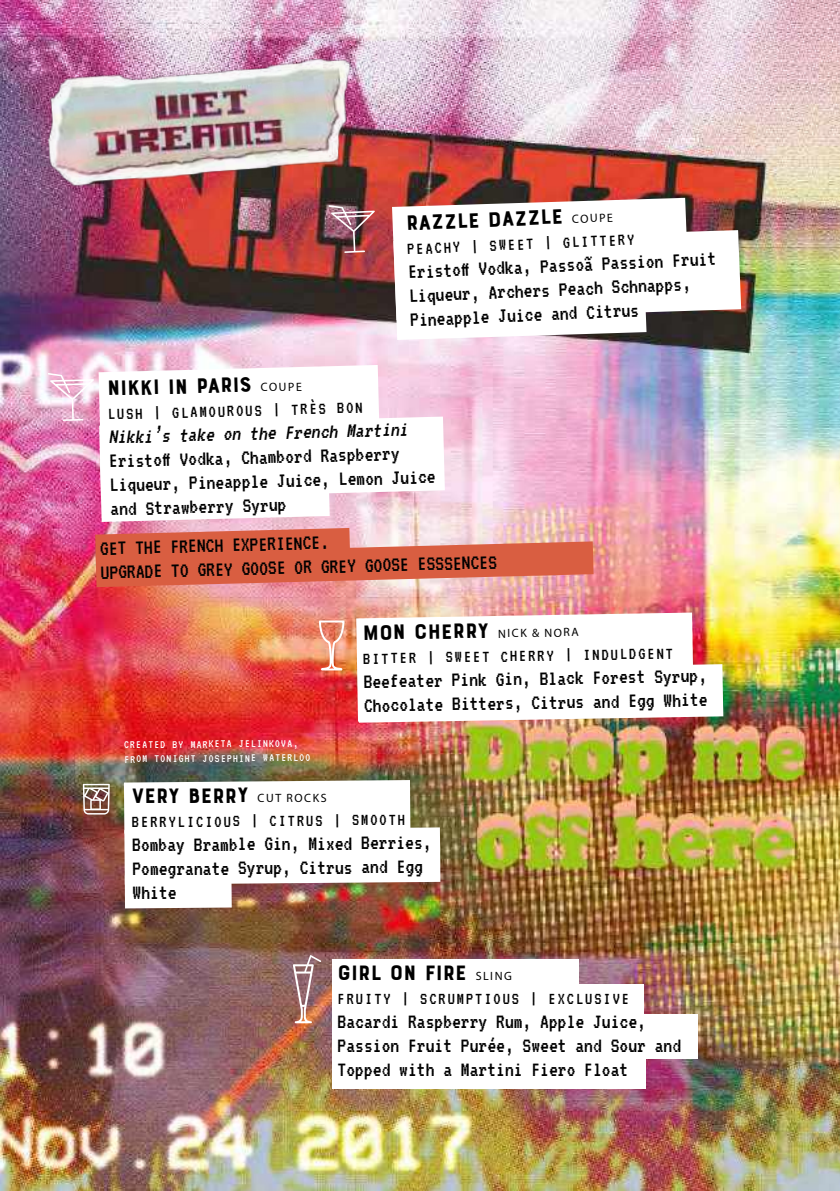
<style>
.page{position:relative;width:840px;height:1191px;background:#fff}
.page>*{position:absolute;margin:0;border:0;box-sizing:border-box;transform-origin:0 0}
.t1{font:22px/24.2px "VT323";color:#000}
.t2{font:22px "Bourton Base";color:#000}
.t3{font:italic 22px "VT323";color:#000}
.t4{font:18px "VT323";letter-spacing:.11em;color:#000}
.t5{font:12px/14.4px "VT323";color:#fff}
.t6{font:12px "Myriad Pro";color:#000}
.s1{font-family:"Myriad Pro";font-size:12px}
</style>
<div class="page">
<img style="left:0;top:0;width:839px;height:1191px">
<svg style="left:95px;top:528px;width:498px;height:59px;background:#df7864"></svg>
<svg style="left:48px;top:365px;width:396px;height:157px"></svg>
<svg style="left:392px;top:198px;width:348px;height:142px"></svg>
<svg style="left:356px;top:612px;width:366px;height:110px"></svg>
<svg style="left:124px;top:780px;width:316px;height:128px"></svg>
<div style="left:332px;top:959px;width:246px;height:70px;background:#fff"></div>
<div style="left:332px;top:984px;width:311px;height:70px;background:#fff"></div>
<div style="left:331px;top:1014px;width:366px;height:45px;background:#fff"></div>
<div style="left:332px;top:1044px;width:313px;height:44px;background:#fff"></div>
<img style="left:4px;top:0;width:394px;height:319px">
<svg style="left:83px;top:784px;width:27px;height:30px"></svg>
<svg style="left:292px;top:955px;width:29px;height:68px;background:#ad837f"></svg>
<svg style="left:318px;top:614px;width:27px;height:57px;background:#eca187"></svg>
<p class="t2" style="left:405px;top:209px;width:208px;rotate:-2deg">RAZZLE DAZZLE <span class="s1">CO U P E</span></p>
<p class="t4" style="left:406px;top:237px;width:229px;rotate:-3deg">PEACHY | SWEET | GLITTERY</p>
<p class="t1" style="left:407px;top:256px;width:309px;rotate:-2deg">Eristoff Vodka, Passoã Passion Fruit<br>Liqueur, Archers Peach Schnapps,<br>Pineapple Juice and Citrus</p>
<p class="t2" style="left:107px;top:374px;width:146px;rotate:-1deg">NIKKI IN PARIS</p>
<p class="t6" style="left:260px;top:380px;width:42px;rotate:-2deg">COUPE</p>
<p class="t4" style="left:107px;top:402px;width:256px;rotate:-2deg">LUSH | GLAMOUROUS | TRÈS BON</p>
<p class="t3" style="left:108px;top:419px;width:301px;rotate:-1deg">Nikki’s take on the French Martini</p>
<p class="t1" style="left:109px;top:445px;width:327px;rotate:-1deg">Eristoff Vodka, Chambord Raspberry<br>Liqueur, Pineapple Juice, Lemon Juice and Strawberry Syrup</p>
<p class="t1" style="left:100px;top:533px;width:398px;line-height:23.2px;rotate:-1deg">GET THE FRENCH EXPERIENCE.<br>UPGRADE TO GREY GOOSE OR GREY GOOSE ESSSENCES</p>
<p class="t2" style="left:362px;top:619px;width:217px;rotate:-1deg">MON CHERRY <span class="s1">NICK &amp; NORA</span></p>
<p class="t4" style="left:363px;top:645px;width:311px;rotate:-1deg">BITTER | SWEET CHERRY | INDULDGENT</p>
<p class="t1" style="left:363px;top:667px;width:345px;rotate:-1deg">Beefeater Pink Gin, Black Forest Syrup,<br>Chocolate Bitters, Citrus and Egg White</p>
<p class="t5" style="left:124px;top:737px;width:187px;rotate:-1deg">CREATED BY MARKETA JELINKOVA,<br>FROM TONIGHT JOSEPHINE WATERLOO</p>
<p class="t2" style="left:131px;top:783px;width:196px;rotate:-1deg">VERY BERRY <span class="s1">CUT ROCKS</span></p>
<p class="t4" style="left:132px;top:807px;width:275px">BERRYLICIOUS | CITRUS | SMOOTH</p>
<p class="t1" style="left:131px;top:832px;width:301px;line-height:23.4px;rotate:-1deg">Bombay Bramble Gin, Mixed Berries,<br>Pomegranate Syrup, Citrus and Egg<br>White</p>
<p class="t2" style="left:337px;top:958px;width:175px">GIRL ON FIRE <span class="s1">S L I N G</span></p>
<p class="t4" style="left:337px;top:985px;width:293px">FRUITY | SCRUMPTIOUS | EXCLUSIVE</p>
<p class="t1" style="left:337px;top:1006px;width:345px">Bacardi Raspberry Rum, Apple Juice,<br>Passion Fruit Purée, Sweet and Sour and<br>Topped with a Martini Fiero Float</p>
</div>
